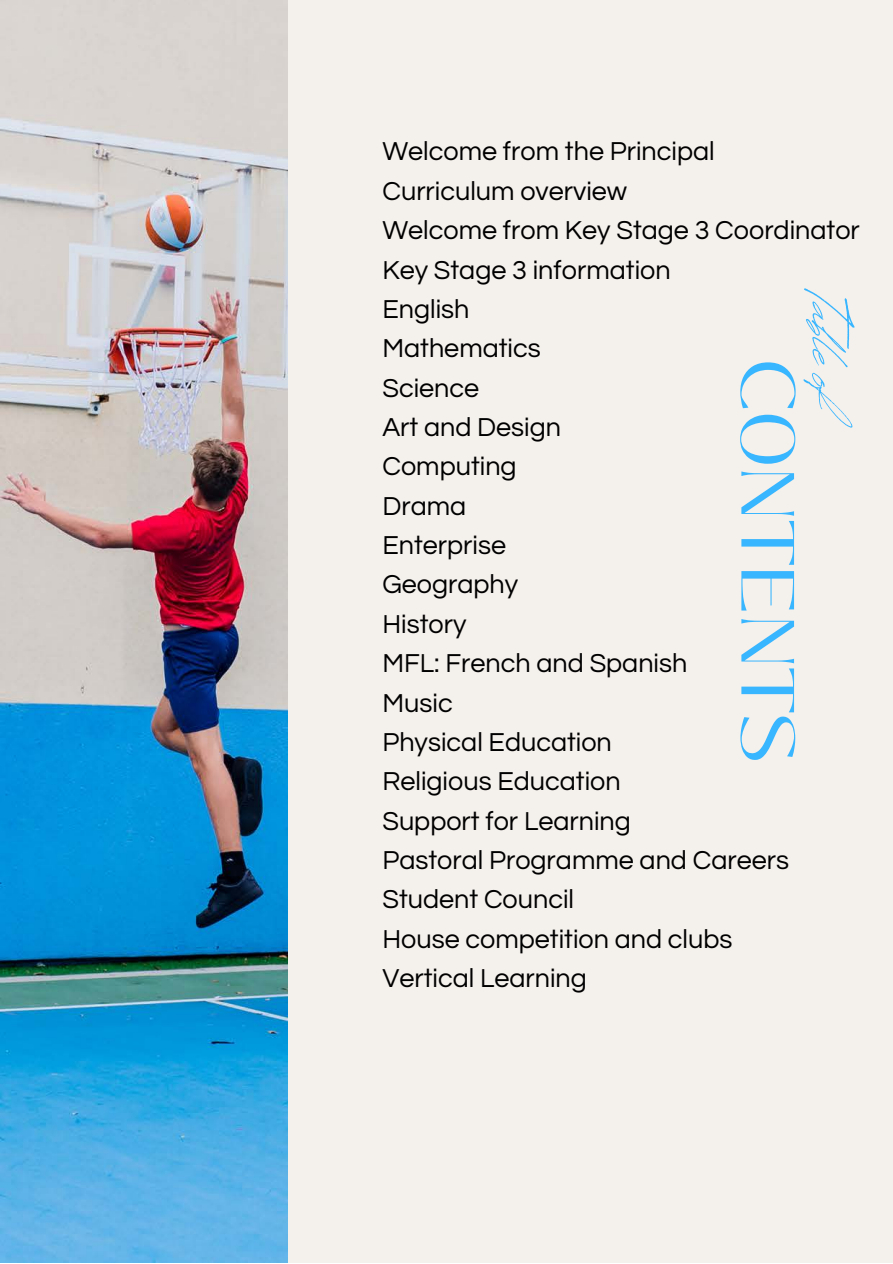
<style>
.page{position:relative;width:893px;height:1264px;background:#fff}
.page>*{position:absolute;margin:0;border:0;box-sizing:border-box;transform-origin:0 0}
.t1{font:75px "Black Mango";color:#38b6ff}
.t2{font:69.75px "Revive 80 Signature";color:#38b6ff}
.t3{font:27px/39.3px "Questrial";color:#000}
</style>
<div class="page">
<div style="left:0;top:0;width:892px;height:1262px;background:#f4f0ec"></div>
<img style="left:0;top:0;width:288px;height:1262px">
<p class="t3" style="left:382px;top:132px;width:479px">Welcome from the Principal<br>Curriculum overview<br>Welcome from Key Stage 3 Coordinator<br>Key Stage 3 information<br>English<br>Mathematics<br>Science<br>Art and Design<br>Computing<br>Drama<br>Enterprise<br>Geography<br>History<br>MFL: French and Spanish<br>Music<br>Physical Education<br>Religious Education<br>Support for Learning<br>Pastoral Programme and Careers<br>Student Council<br>House competition and clubs<br>Vertical Learning</p>
<h2 class="t2" style="left:877px;top:294px;width:143px;rotate:90deg">Ta ble o f</h2>
<h1 class="t1" style="left:823px;top:358px;width:406px;rotate:90deg">CONTENTS</h1>
</div>
